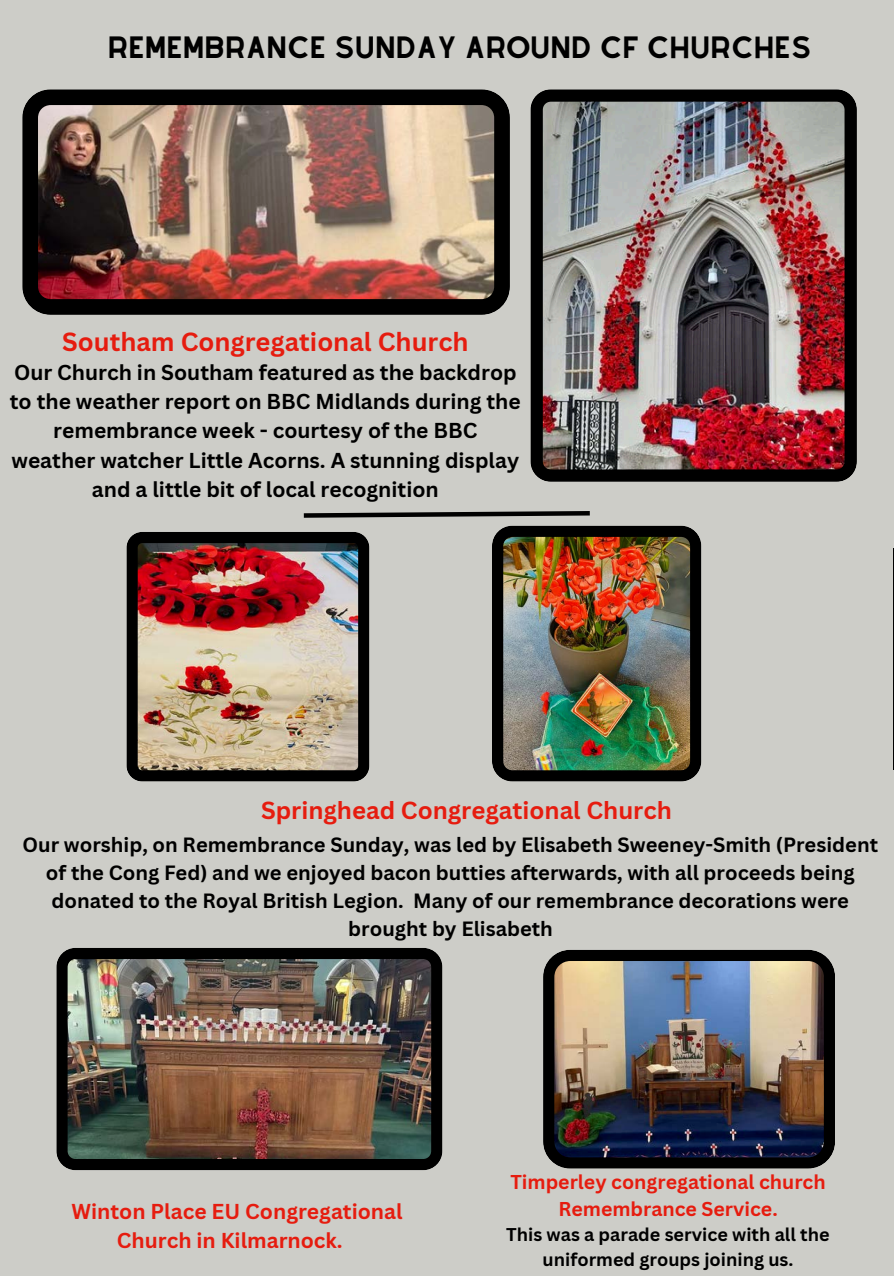
<style>
.page{position:relative;width:894px;height:1276px;background:#fff}
.page>*{position:absolute;margin:0;border:0;box-sizing:border-box;transform-origin:0 0}
.t1{font:27px "Alyssum Sans";color:#000}
.t2{font:700 25.5px "Canva Sans";color:#e61c0f}
.t3{font:700 24px "Canva Sans";color:#e61c0f}
.t4{font:700 21px/29.2px "Canva Sans";color:#000;text-align:center}
.t5{font:700 21px/29.2px "Canva Sans";color:#e61c0f}
.t6{font:700 20.1px/28.2px "Canva Sans";color:#000;text-align:center}
.t7{font:700 19.5px/27px "Canva Sans";color:#e61c0f;text-align:center}
.t8{font:700 18px/24.8px "Canva Sans";color:#000;text-align:center}
</style>
<div class="page">
<div style="left:0;top:0;width:893px;height:1276px;background:#cdcdc8"></div>
<svg style="left:893px;top:548px;width:1px;height:221px"></svg>
<img style="left:22px;top:89px;width:487px;height:225px">
<img style="left:530px;top:89px;width:326px;height:393px">
<img style="left:56px;top:948px;width:386px;height:222px">
<img style="left:126px;top:532px;width:243px;height:249px">
<img style="left:492px;top:526px;width:209px;height:255px">
<img style="left:543px;top:950px;width:291px;height:218px">
<svg style="left:303px;top:511px;width:287px;height:7px"></svg>
<p class="t1" style="left:108px;top:31px;width:705px">REMEMBRANCE SUNDAY AROUND CF CHURCHES</p>
<p class="t2" style="left:62px;top:323px;width:407px">Southam Congregational Church</p>
<p class="t4" style="left:10px;top:357px;width:512px">Our Church in Southam featured as the backdrop to the weather report on BBC Midlands during the remembrance week - courtesy of the BBC weather watcher Little Acorns. A stunning display and a little bit of local recognition</p>
<p class="t3" style="left:261px;top:793px;width:412px">Springhead Congregational Church</p>
<h3 class="t6" style="left:23px;top:830px;width:856px">Our worship, on Remembrance Sunday, was led by Elisabeth Sweeney-Smith (President of the Cong Fed) and we enjoyed bacon butties afterwards, with all proceeds being donated to the Royal British Legion. Many of our remembrance decorations were brought by Elisabeth</h3>
<p class="t5" style="left:117px;top:1196px;width:287px;text-indent:-45px">Winton Place EU Congregational<br>Church in Kilmarnock.</p>
<p class="t7" style="left:510px;top:1167px;width:317px">Timperley congregational church<br>Remembrance Service.</p>
<p class="t8" style="left:506px;top:1222px;width:325px">This was a parade service with all the uniformed groups joining us.</p>
</div>
